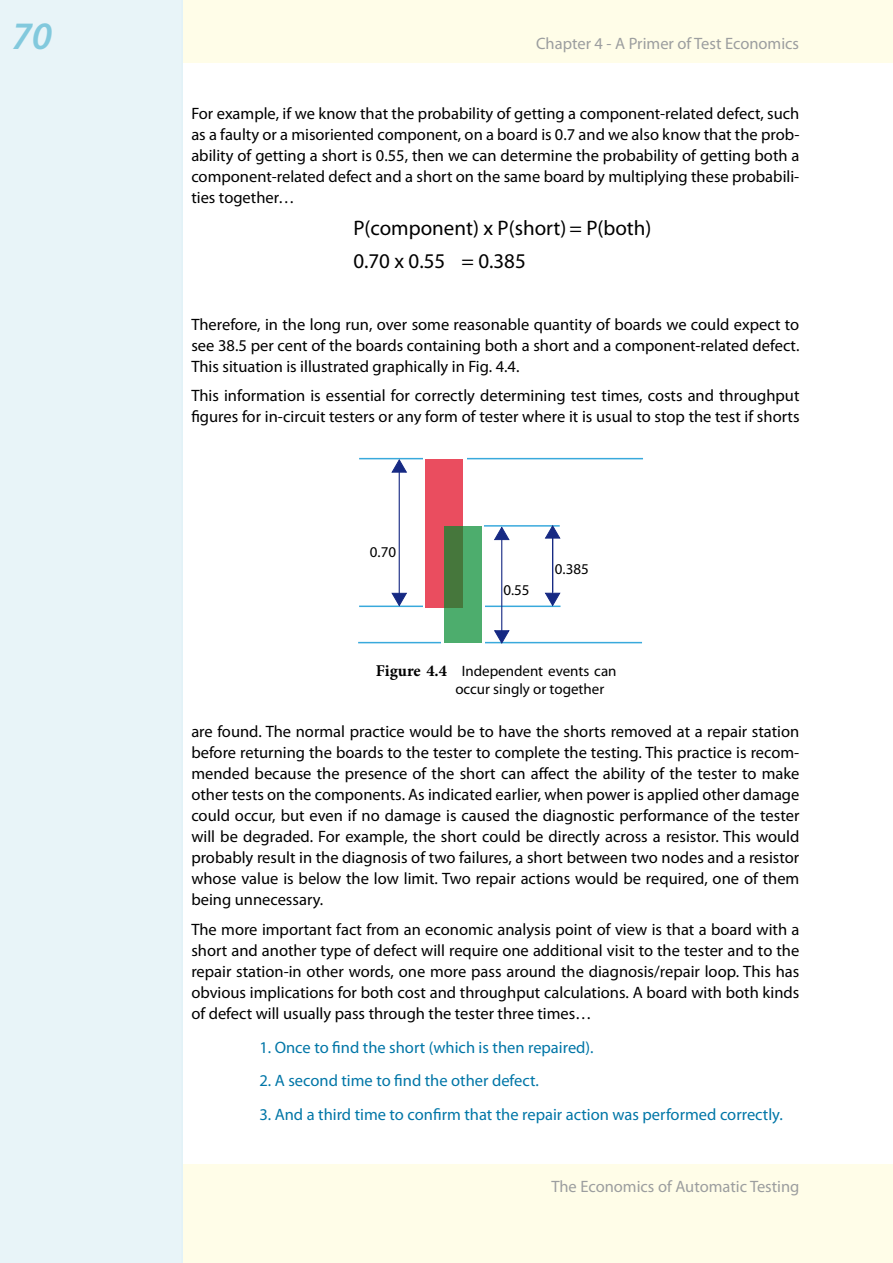
<style>
.page{position:relative;width:893px;height:1263px;background:#fff}
.page>*{position:absolute;margin:0;border:0;box-sizing:border-box;transform-origin:0 0}
.t1{font:italic 600 39px "Myriad Pro";color:#82c9dd}
.t2{font:21px/32.5px "Myriad Pro";color:#000}
.t3{font:16.5px/21px "Myriad Pro";color:#000;text-align:justify}
.t4{font:16.5px "Myriad Pro";color:#0076a7}
.t5{font:16.5px "Myriad Pro";color:#9c9e9f}
.t6{font:15px/18px "Myriad Pro";color:#000}
.s1{font-family:"Minion Pro";font-weight:700;font-size:16.5px}
</style>
<div class="page">
<div style="left:0;top:1164px;width:893px;height:99px;background:#fffde8"></div>
<div style="left:0;top:0;width:893px;height:63px;background:#fffde8"></div>
<div style="left:0;top:0;width:183px;height:1263px;background:#e8f4f8"></div>
<hr style="left:359px;top:458px;width:284px;height:1px;background:#39a9dc">
<hr style="left:359px;top:605px;width:201px;height:2px;background:#39a9dc">
<hr style="left:358px;top:642px;width:284px;height:1px;background:#39a9dc">
<div style="left:423px;top:454px;width:43px;height:10px;background:#fff"></div>
<div style="left:441px;top:636px;width:44px;height:10px;background:#fff"></div>
<svg style="left:423px;top:605px;width:62px;height:3px"></svg>
<div style="left:425px;top:459px;width:38px;height:148px;background:#ea4d5f"></div>
<svg style="left:444px;top:526px;width:38px;height:117px;background:#4a9a5b"></svg>
<hr style="left:399px;top:468px;width:1px;height:129px;background:#162983">
<svg style="left:392px;top:593px;width:14px;height:13px"></svg>
<svg style="left:392px;top:460px;width:14px;height:12px"></svg>
<hr style="left:501px;top:535px;width:1px;height:99px;background:#162983">
<svg style="left:494px;top:631px;width:15px;height:12px"></svg>
<svg style="left:494px;top:527px;width:15px;height:13px"></svg>
<hr style="left:484px;top:525px;width:76px;height:2px;background:#39a9dc">
<hr style="left:552px;top:538px;width:1px;height:65px;background:#162983">
<svg style="left:545px;top:593px;width:15px;height:13px"></svg>
<svg style="left:545px;top:526px;width:15px;height:12px"></svg>
<p class="t1" style="left:12px;top:12px;width:42px">70</p>
<p class="t5" style="left:536px;top:34px;width:265px">Chapter 4 - A Primer of Test Economics</p>
<p class="t3" style="left:191px;top:102px;width:610px">For example, if we know that the probability of getting a component-related defect, such as a faulty or a misoriented component, on a board is 0.7 and we also know that the prob&shy;ability of getting a short is 0.55, then we can determine the probability of getting both a component-related defect and a short on the same board by multiplying these probabili&shy;ties together…</p>
<p class="t2" style="left:353px;top:212px;width:300px">P(component) x P(short)= P(both)<br>0.70 x 0.55 = 0.385</p>
<p class="t3" style="left:191px;top:313px;width:610px">Therefore, in the long run, over some reasonable quantity of boards we could expect to see 38.5 per cent of the boards containing both a short and a component-related defect.<br>This situation is illustrated graphically in Fig. 4.4.</p>
<p class="t3" style="left:191px;top:385px;width:610px">This information is essential for correctly determining test times, costs and throughput figures for in-circuit testers or any form of tester where it is usual to stop the test if shorts</p>
<p class="t6" style="left:370px;top:543px;width:28px">0.70</p>
<p class="t6" style="left:503px;top:580px;width:28px">0.55</p>
<p class="t6" style="left:555px;top:560px;width:35px">0.385</p>
<p class="t6" style="left:455px;top:662px;width:163px;text-indent:-79px"><span class="s1">Figure 4.4</span> Independent events can occur singly or together</p>
<p class="t3" style="left:191px;top:721px;width:610px">are found. The normal practice would be to have the shorts removed at a repair station before returning the boards to the tester to complete the testing. This practice is recom&shy;mended because the presence of the short can affect the ability of the tester to make other tests on the components. As indicated earlier, when power is applied other damage could occur, but even if no damage is caused the diagnostic performance of the tester will be degraded. For example, the short could be directly across a resistor. This would probably result in the diagnosis of two failures, a short between two nodes and a resistor whose value is below the low limit. Two repair actions would be required, one of them being unnecessary.</p>
<p class="t3" style="left:191px;top:918px;width:610px">The more important fact from an economic analysis point of view is that a board with a short and another type of defect will require one additional visit to the tester and to the repair station-in other words, one more pass around the diagnosis/repair loop. This has obvious implications for both cost and throughput calculations. A board with both kinds of defect will usually pass through the tester three times…</p>
<p class="t4" style="left:259px;top:1037px;width:336px">1. Once to find the short (which is then repaired).</p>
<p class="t4" style="left:259px;top:1071px;width:281px">2. A second time to find the other defect.</p>
<p class="t4" style="left:259px;top:1104px;width:525px">3. And a third time to confirm that the repair action was performed correctly.</p>
<p class="t5" style="left:551px;top:1176px;width:250px">The Economics of Automatic Testing</p>
</div>
